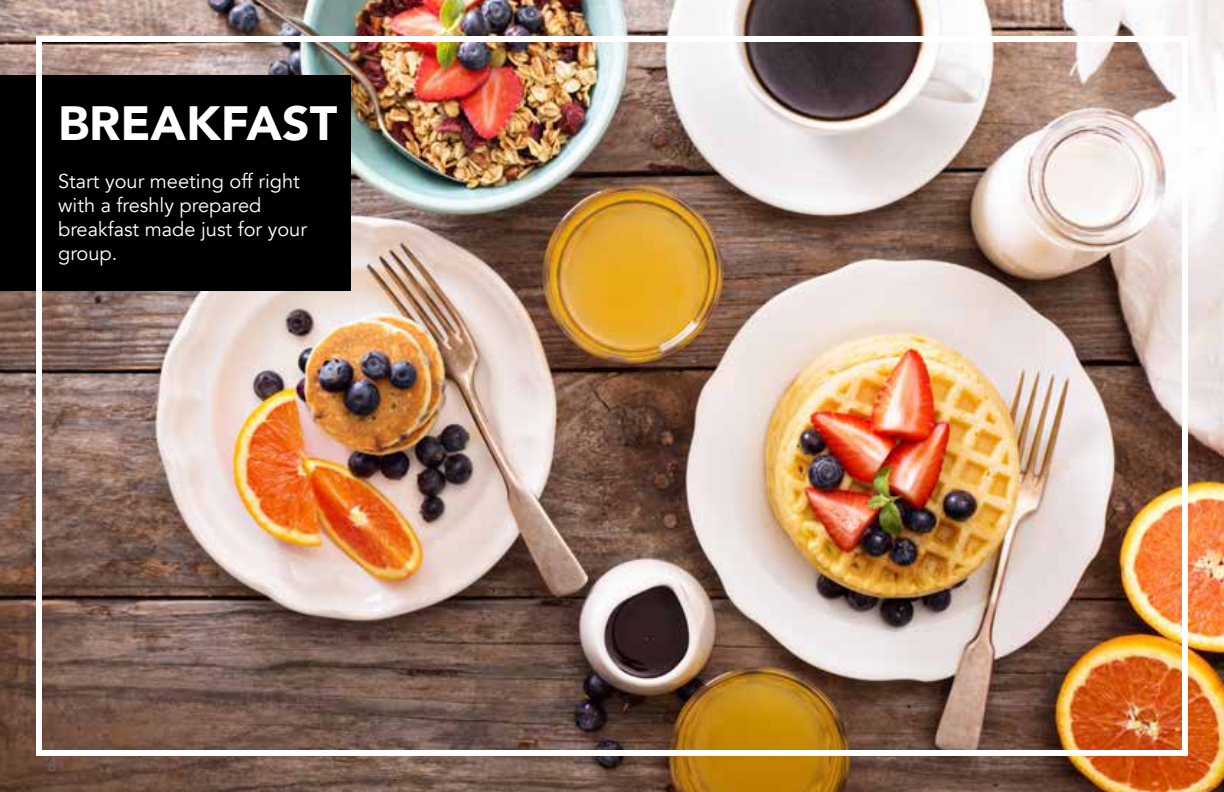
<style>
.page{position:relative;width:1224px;height:792px;background:#fff}
.page>*{position:absolute;margin:0;border:0;box-sizing:border-box;transform-origin:0 0}
.t1{font:900 48px "Avenir";color:#fff}
.t2{font:20px/24px "Avenir";color:#fff}
.t3{font:500 14.6px "Avenir";color:#66676d}
</style>
<div class="page">
<img style="left:0;top:0;width:1224px;height:792px">
<div style="left:0;top:76px;width:350px;height:215px;background:#000"></div>
<div style="left:36px;top:36px;width:1152px;height:720px;border:6px solid #fff"></div>
<h1 class="t1" style="left:58px;top:82px;width:281px">BREAKFAST</h1>
<p class="t2" style="left:58px;top:169px;width:250px">Start your meeting off right with a freshly prepared breakfast made just for your group.</p>
<p class="t3" style="left:48px;top:753px;width:10px">8</p>
</div>
